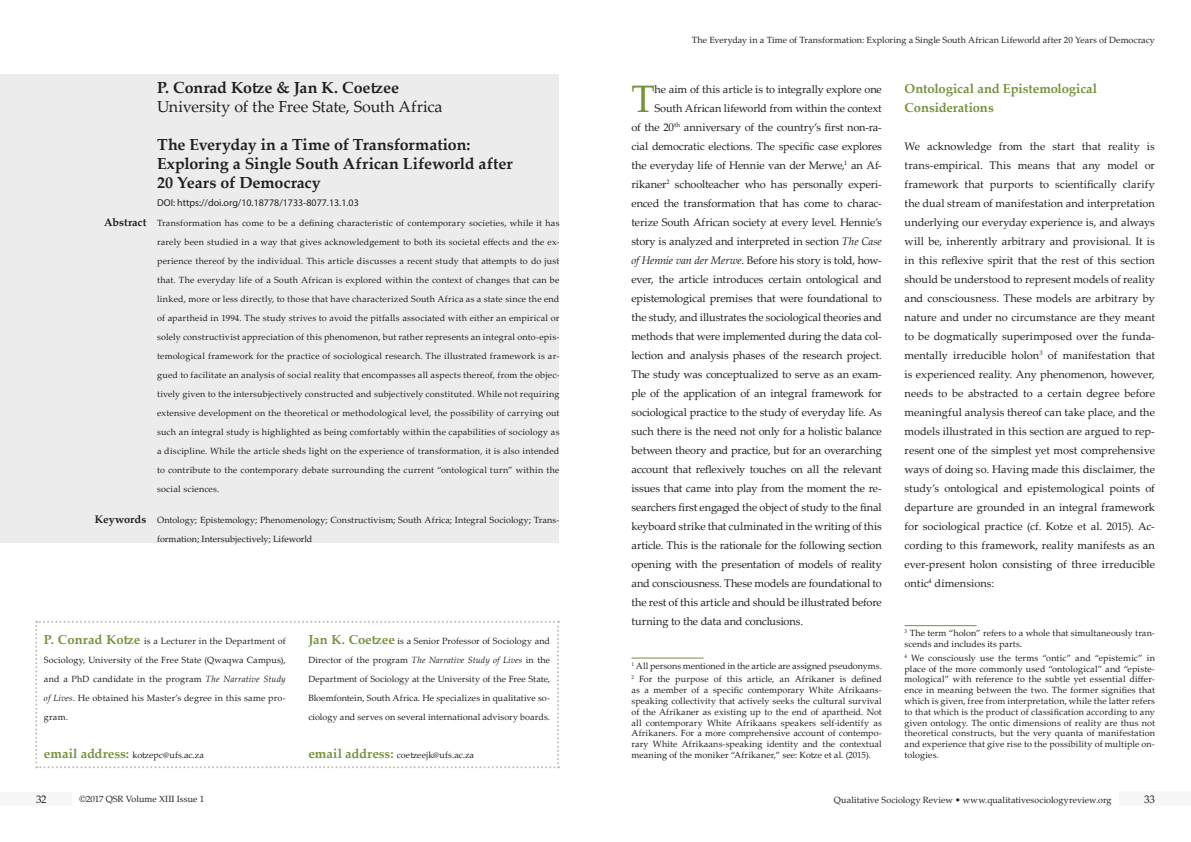
<style>
.page{position:relative;width:1191px;height:842px;background:#fff}
.page>*{position:absolute;margin:0;border:0;box-sizing:border-box;transform-origin:0 0}
.t1{font:38.3px "Palatino Linotype";color:#76923c}
.t2{font:700 16px/19px "Palatino Linotype";letter-spacing:-.005em;color:#231f20}
.t3{font:16px "Palatino Linotype";letter-spacing:-.01em;color:#231f20}
.t4{font:700 13px/19px "Palatino Linotype";letter-spacing:-.01em;color:#76923c}
.t5{font:11px/19px "Palatino Linotype";letter-spacing:-.01em;color:#231f20;text-align:justify}
.t6{font:700 11px "Palatino Linotype";color:#231f20}
.t7{font:10px "Myriad Pro";color:#221e1f}
.t8{font:9px/19px "Palatino Linotype";letter-spacing:.01em;color:#231f20;text-align:justify}
.s1{font-weight:700;font-size:13px;color:#76923c}
.s2{font-style:italic}
</style>
<div class="page">
<div style="left:1119px;top:791px;width:72px;height:15px;background:#f7f7f7"></div>
<div style="left:0;top:793px;width:72px;height:13px;background:#f7f7f7"></div>
<div style="left:0;top:74px;width:559px;height:469px;background:#ececec"></div>
<svg style="left:35px;top:621px;width:524px;height:147px"></svg>
<hr style="left:631px;top:657px;width:72px;height:1px;background:#76923c">
<hr style="left:904px;top:625px;width:72px;height:1px;background:#76923c">
<h2 class="t2" style="left:157px;top:77px;width:243px">P. Conrad Kotze &amp; Jan K. Coetzee</h2>
<h2 class="t3" style="left:157px;top:95px;width:287px">University of the Free State, South Africa</h2>
<h2 class="t2" style="left:157px;top:134px;width:357px">The Everyday in a Time of Transformation:<br>Exploring a Single South African Lifeworld after<br>20 Years of Democracy</h2>
<p class="t6" style="left:104px;top:214px;width:44px">Abstract</p>
<p class="t6" style="left:95px;top:512px;width:53px">Keywords</p>
<p class="t7" style="left:157px;top:197px;width:203px">DOI: https://doi.org/10.18778/1733-8077.13.1.03</p>
<p class="t8" style="left:157px;top:213px;width:404px">Transformation has come to be a defining characteristic of contemporary societies, while it has rarely been studied in a way that gives acknowledgement to both its societal effects and the ex&shy;perience thereof by the individual. This article discusses a recent study that attempts to do just that. The everyday life of a South African is explored within the context of changes that can be linked, more or less directly, to those that have characterized South Africa as a state since the end of apartheid in 1994. The study strives to avoid the pitfalls associated with either an empirical or solely constructivist appreciation of this phenomenon, but rather represents an integral onto-epis&shy;temological framework for the practice of sociological research. The illustrated framework is ar&shy;gued to facilitate an analysis of social reality that encompasses all aspects thereof, from the objec&shy;tively given to the intersubjectively constructed and subjectively constituted. While not requiring extensive development on the theoretical or methodological level, the possibility of carrying out such an integral study is highlighted as being comfortably within the capabilities of sociology as a discipline. While the article sheds light on the experience of transformation, it is also intended to contribute to the contemporary debate surrounding the current “ontological turn” within the social sciences.</p>
<p class="t8" style="left:157px;top:510px;width:404px">Ontology; Epistemology; Phenomenology; Constructivism; South Africa; Integral Sociology; Trans&shy;formation; Intersubjectively; Lifeworld</p>
<p class="t8" style="left:44px;top:631px;width:243px"><span class="s1">P. Conrad Kotze</span> is a Lecturer in the Department of Sociology, University of the Free State (Qwaqwa Campus), and a PhD candidate in the program <span class="s2">The Narrative Study of Lives</span>. He obtained his Master’s degree in this same pro&shy;gram.</p>
<p class="t8" style="left:44px;top:745px;width:161px"><span class="s1">email address:</span> kotzepc@ufs.ac.za</p>
<p class="t8" style="left:308px;top:631px;width:243px"><span class="s1">Jan K. Coetzee</span> is a Senior Professor of Sociology and Director of the program <span class="s2">The Narrative Study of Lives</span> in the Department of Sociology at the University of the Free State, Bloemfontein, South Africa. He specializes in qualitative so&shy;ciology and serves on several international advisory boards.</p>
<p class="t8" style="left:308px;top:745px;width:167px"><span class="s1">email address:</span> coetzeejk@ufs.ac.za</p>
<p class="t8" style="left:692px;top:30px;width:465px">The Everyday in a Time of Transformation: Exploring a Single South African Lifeworld after 20 Years of Democracy</p>
<h1 class="t1" style="left:631px;top:72px;width:25px">T</h1>
<p class="t5" style="left:654px;top:79px;width:229px">he aim of this article is to integrally explore one</p>
<p class="t5" style="left:654px;top:98px;width:229px">South African lifeworld from within the context</p>
<p class="t5" style="left:631px;top:117px;width:252px">of the 20<sup>th</sup> anniversary of the country’s first non-ra-</p>
<p class="t5" style="left:631px;top:136px;width:252px">cial democratic elections. The specific case explores</p>
<p class="t5" style="left:631px;top:155px;width:252px">the everyday life of Hennie van der Merwe,<sup>1</sup> an Af-</p>
<p class="t5" style="left:631px;top:174px;width:252px">rikaner<sup>2</sup> schoolteacher who has personally experi-</p>
<p class="t5" style="left:631px;top:193px;width:252px">enced the transformation that has come to charac-</p>
<p class="t5" style="left:631px;top:212px;width:252px">terize South African society at every level. Hennie’s</p>
<p class="t5" style="left:631px;top:231px;width:252px">story is analyzed and interpreted in section <span class="s2">The Case</span></p>
<p class="t5" style="left:631px;top:250px;width:252px"><span class="s2">of Hennie van der Merwe</span>. Before his story is told, how-</p>
<p class="t5" style="left:631px;top:269px;width:252px">ever, the article introduces certain ontological and</p>
<p class="t5" style="left:631px;top:288px;width:252px">epistemological premises that were foundational to</p>
<p class="t5" style="left:631px;top:307px;width:252px">the study, and illustrates the sociological theories and</p>
<p class="t5" style="left:631px;top:326px;width:252px">methods that were implemented during the data col-</p>
<p class="t5" style="left:631px;top:345px;width:252px">lection and analysis phases of the research project.</p>
<p class="t5" style="left:631px;top:364px;width:252px">The study was conceptualized to serve as an exam-</p>
<p class="t5" style="left:631px;top:383px;width:252px">ple of the application of an integral framework for</p>
<p class="t5" style="left:631px;top:402px;width:252px">sociological practice to the study of everyday life. As</p>
<p class="t5" style="left:631px;top:421px;width:252px">such there is the need not only for a holistic balance</p>
<p class="t5" style="left:631px;top:440px;width:252px">between theory and practice, but for an overarching</p>
<p class="t5" style="left:631px;top:459px;width:252px">account that reflexively touches on all the relevant</p>
<p class="t5" style="left:631px;top:478px;width:252px">issues that came into play from the moment the re-</p>
<p class="t5" style="left:631px;top:497px;width:252px">searchers first engaged the object of study to the final</p>
<p class="t5" style="left:631px;top:516px;width:252px">keyboard strike that culminated in the writing of this</p>
<p class="t5" style="left:631px;top:535px;width:252px">article. This is the rationale for the following section</p>
<p class="t5" style="left:631px;top:554px;width:252px">opening with the presentation of models of reality</p>
<p class="t5" style="left:631px;top:573px;width:252px">and consciousness. These models are foundational to</p>
<p class="t5" style="left:631px;top:592px;width:252px">the rest of this article and should be illustrated before</p>
<p class="t5" style="left:631px;top:611px;width:173px">turning to the data and conclusions.</p>
<p class="t8" style="left:631px;top:659px;width:252px;line-height:13.6px"><sup>1</sup> All persons mentioned in the article are assigned pseudonyms.<br><sup>2</sup> For the purpose of this article, an Afrikaner is defined</p>
<p class="t8" style="left:631px;top:684px;width:252px;line-height:10.8px">as a member of a specific contemporary White Afrikaans&shy;speaking collectivity that actively seeks the cultural survival of the Afrikaner as existing up to the end of apartheid. Not all contemporary White Afrikaans speakers self-identify as Afrikaners. For a more comprehensive account of contempo&shy;rary White Afrikaans-speaking identity and the contextual meaning of the moniker “Afrikaner,” see: Kotze et al. (2015).</p>
<h3 class="t4" style="left:904px;top:79px;width:194px">Ontological and Epistemological<br>Considerations</h3>
<p class="t5" style="left:904px;top:136px;width:252px">We acknowledge from the start that reality is trans-empirical. This means that any model or framework that purports to scientifically clarify the dual stream of manifestation and interpretation underlying our everyday experience is, and always will be, inherently arbitrary and provisional. It is in this reflexive spirit that the rest of this section should be understood to represent models of reality and consciousness. These models are arbitrary by nature and under no circumstance are they meant to be dogmatically superimposed over the funda&shy;mentally irreducible holon<sup>3</sup> of manifestation that is experienced reality. Any phenomenon, however, needs to be abstracted to a certain degree before meaningful analysis thereof can take place, and the models illustrated in this section are argued to rep&shy;resent one of the simplest yet most comprehensive ways of doing so. Having made this disclaimer, the study’s ontological and epistemological points of departure are grounded in an integral framework for sociological practice (cf. Kotze et al. 2015). Ac&shy;cording to this framework, reality manifests as an ever-present holon consisting of three irreducible ontic<sup>4</sup> dimensions:</p>
<p class="t8" style="left:904px;top:628px;width:252px;line-height:10.8px"><sup>3</sup> The term “holon” refers to a whole that simultaneously tran&shy;scends and includes its parts.</p>
<p class="t8" style="left:904px;top:652px;width:252px;line-height:10.8px"><sup>4</sup> We consciously use the terms “ontic” and “epistemic” in place of the more commonly used “ontological” and “episte&shy;mological” with reference to the subtle yet essential differ&shy;ence in meaning between the two. The former signifies that which is given, free from interpretation, while the latter refers to that which is the product of classification according to any given ontology. The ontic dimensions of reality are thus not theoretical constructs, but the very quanta of manifestation and experience that give rise to the possibility of multiple on&shy;tologies.</p>
<p class="t5" style="left:36px;top:789px;width:12px">32</p>
<p class="t8" style="left:79px;top:789px;width:126px">©2017 QSR Volume XIII Issue 1</p>
<p class="t8" style="left:834px;top:790px;width:279px">Qualitative Sociology Review • www.qualitativesociologyreview.org</p>
<p class="t5" style="left:1144px;top:790px;width:12px">33</p>
</div>
